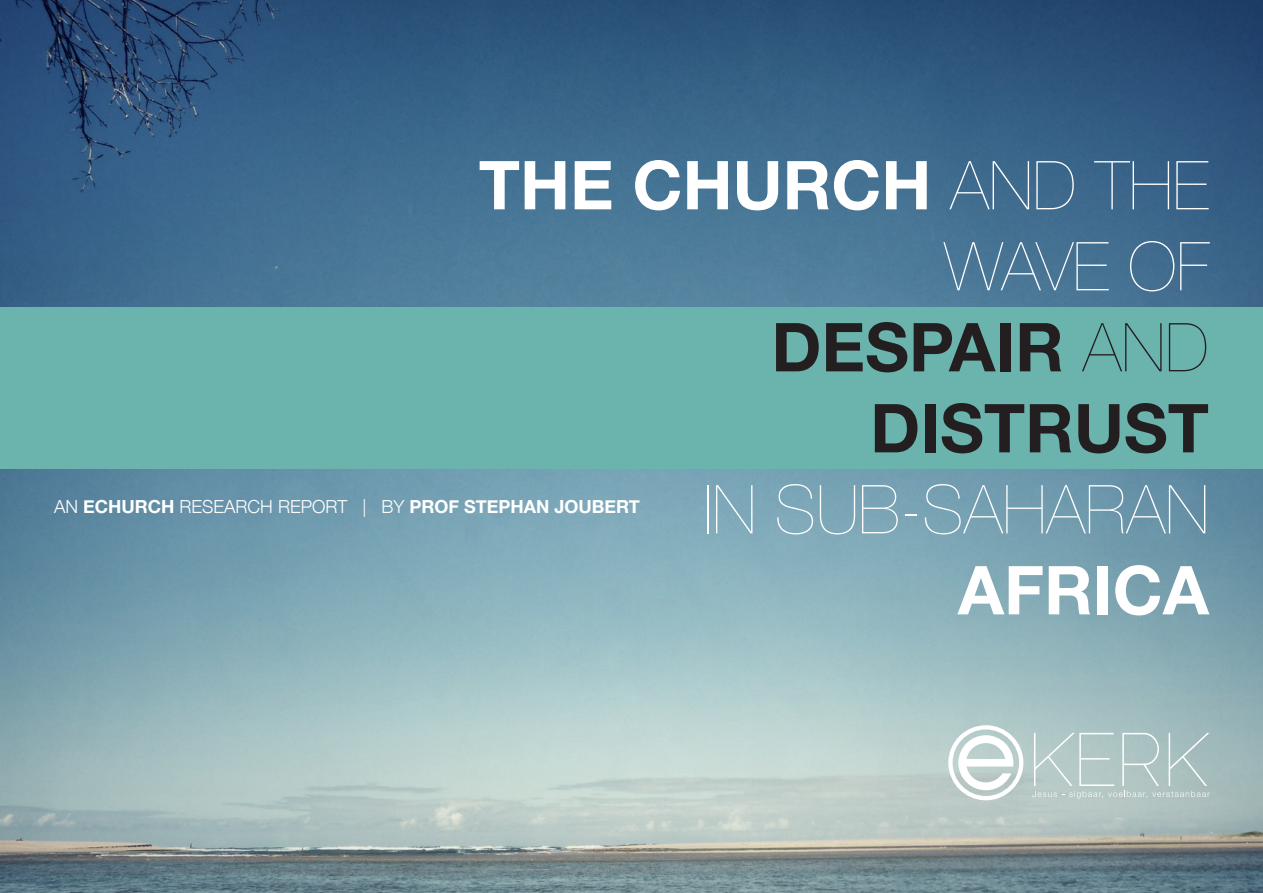
<style>
.page{position:relative;width:1263px;height:893px;background:#fff}
.page>*{position:absolute;margin:0;border:0;box-sizing:border-box;transform-origin:0 0}
.t1{font:700 67.5px "Helvetica Neue";color:#fff}
.t2{font:200 67.5px "Helvetica Neue";color:#fff}
.t3{font:700 67.5px "Helvetica Neue";color:#231f20}
.t4{font:700 18px "Helvetica Neue";color:#fff}
.s1{font-weight:200}
.s2{font-weight:300}
</style>
<div class="page">
<img style="left:0;top:0;width:1263px;height:893px">
<div style="left:0;top:307px;width:1263px;height:162px;background:#6bb3ad"></div>
<svg style="left:1032px;top:733px;width:178px;height:66px;background:#b6c9c8"></svg>
<svg style="left:948px;top:725px;width:75px;height:75px"></svg>
<p class="t1" style="left:479px;top:144px;width:732px">THE CHURCH <span class="s1">AND THE</span></p>
<p class="t2" style="left:944px;top:227px;width:266px">WAVE OF</p>
<p class="t3" style="left:771px;top:306px;width:439px">DESPAIR <span class="s1">AND</span></p>
<p class="t3" style="left:870px;top:387px;width:340px">DISTRUST</p>
<p class="t2" style="left:704px;top:470px;width:507px">IN SUB-SAHARAN</p>
<p class="t1" style="left:958px;top:549px;width:253px">AFRICA</p>
<p class="t4" style="left:54px;top:496px;width:587px"><span class="s2">AN</span> ECHURCH <span class="s2">RESEARCH REPORT | BY</span> PROF STEPHAN JOUBERT</p>
</div>
